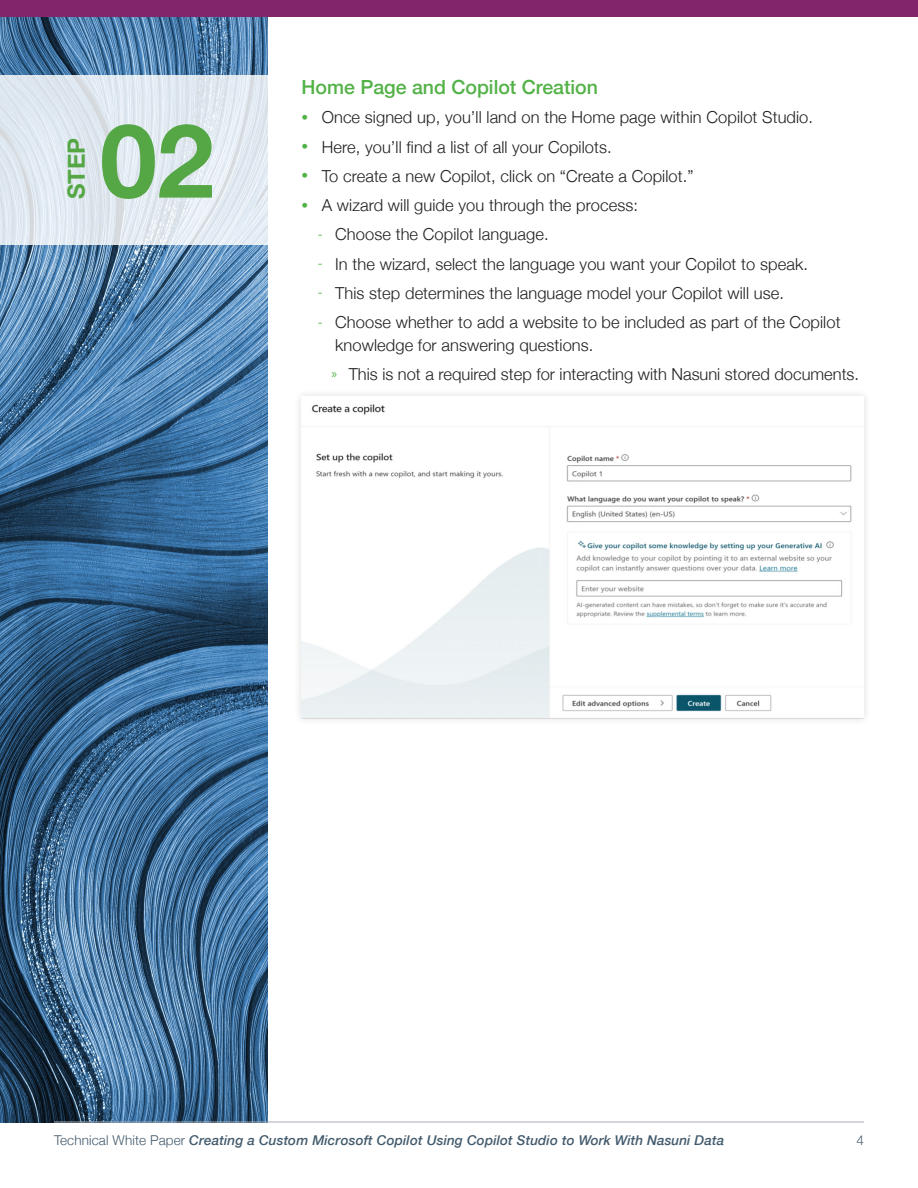
<style>
.page{position:relative;width:918px;height:1188px;background:#fff}
.page>*{position:absolute;margin:0;border:0;box-sizing:border-box;transform-origin:0 0}
.H1_Title{font:700 102.75px "Helvetica Neue";color:#55a745}
.H1_Title-2{font:700 23.85px "Helvetica Neue";color:#55a745}
.H1_Body_NON_TOC{font:500 19.5px "Helvetica Neue";color:#53b247}
.t1{font:300 16.5px/22.5px "Helvetica Neue";letter-spacing:.005em;color:#231f20}
.t2{font:italic 500 13.5px "Helvetica Neue";letter-spacing:.01em;color:#435b6d}
.t3{font:300 13.5px "Helvetica Neue";color:#435b6d}
.s1{font-weight:500;font-size:13.5px;color:#53b247}
.s2{font-size:13.5px;color:#53b247}
.s3{font-family:"Myriad Pro";font-weight:400;font-size:13.5px;color:#53b247}
.s4{font-weight:300;font-style:normal}
</style>
<div class="page">
<div style="left:0;top:0;width:918px;height:17px;background:#82256b"></div>
<img style="left:0;top:17px;width:268px;height:1105px">
<svg style="left:0;top:75px;width:268px;height:169px;background:#e1e8f0"></svg>
<img style="left:302px;top:404px;width:562px;height:315px">
<hr style="left:54px;top:1122px;width:810px;height:1px;background:#a6acb4">
<p class="H1_Title-2" style="left:58px;top:199px;width:63px;rotate:-90deg">STEP</p>
<p class="H1_Title" style="left:100px;top:80px;width:116px">02</p>
<p class="H1_Body_NON_TOC" style="left:302px;top:71px;width:298px">Home Page and Copilot Creation</p>
<p class="t1" style="left:302px;top:105px;width:513px"><span class="s1">•</span> Once signed up, you’ll land on the Home page within Copilot Studio.</p>
<p class="t1" style="left:302px;top:134px;width:312px"><span class="s1">•</span> Here, you’ll find a list of all your Copilots.</p>
<p class="t1" style="left:302px;top:163px;width:393px"><span class="s1">•</span> To create a new Copilot, click on “Create a Copilot.”</p>
<p class="t1" style="left:302px;top:193px;width:338px"><span class="s1">•</span> A wizard will guide you through the process:</p>
<p class="t1" style="left:318px;top:222px;width:232px"><span class="s2">-</span> Choose the Copilot language.</p>
<p class="t1" style="left:318px;top:251px;width:491px"><span class="s2">-</span> In the wizard, select the language you want your Copilot to speak.</p>
<p class="t1" style="left:318px;top:280px;width:468px"><span class="s2">-</span> This step determines the language model your Copilot will use.</p>
<p class="t1" style="left:335px;top:310px;width:507px;text-indent:-17px"><span class="s2">-</span> Choose whether to add a website to be included as part of the Copilot knowledge for answering questions.</p>
<p class="t1" style="left:331px;top:361px;width:529px"><span class="s3">»</span> This is not a required step for interacting with Nasuni stored documents.</p>
<p class="t2" style="left:54px;top:1128px;width:672px"><span class="s4">Technical White Paper</span> Creating a Custom Microsoft Copilot Using Copilot Studio to Work With Nasuni Data</p>
<p class="t3" style="left:856px;top:1129px;width:9px">4</p>
</div>
